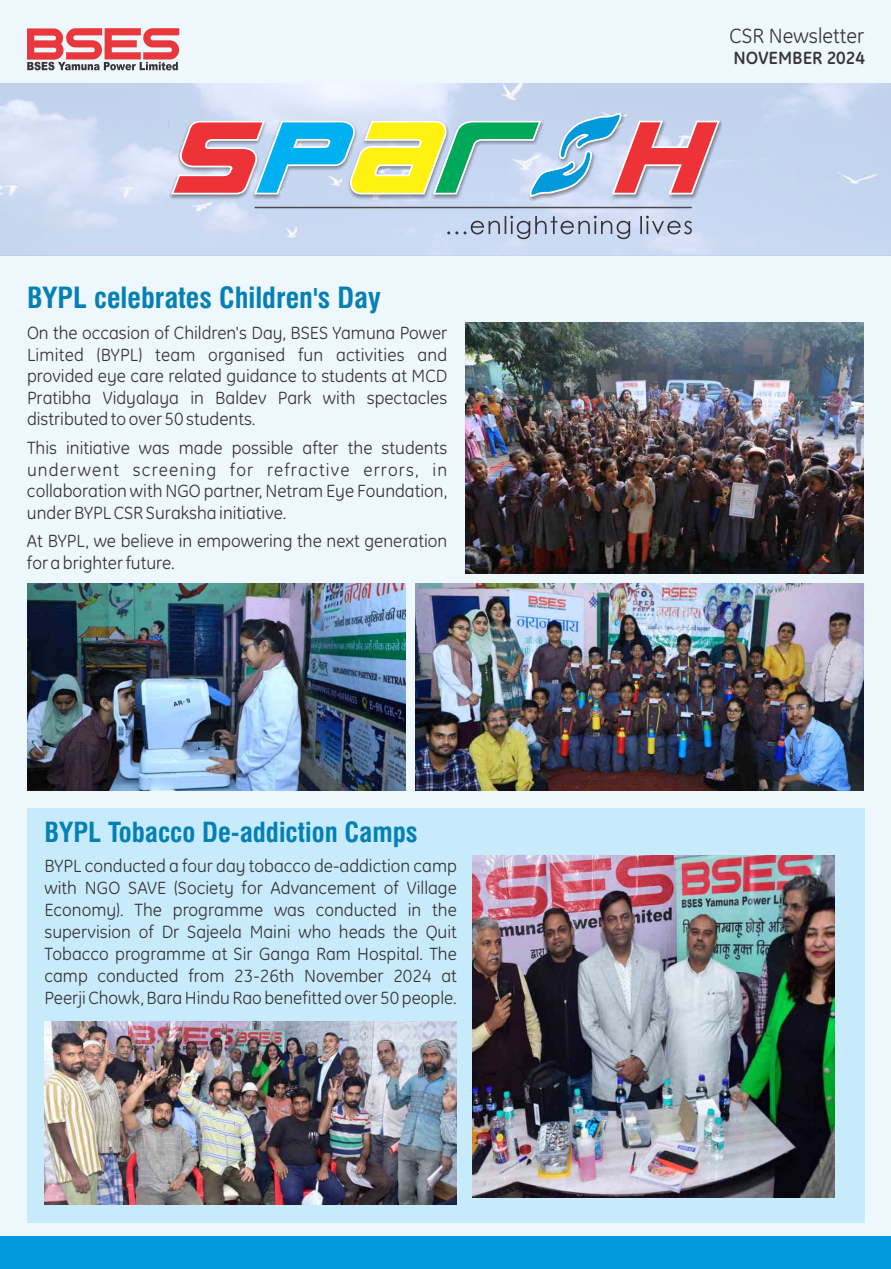
<style>
.page{position:relative;width:891px;height:1269px;background:#edf7fc}
.page>*{position:absolute;margin:0;border:0;box-sizing:border-box;transform-origin:0 0}
.t1{font:700 condensed 28.5px "Swiss 721 BT";color:#0580b5}
.t2{font:700 condensed 27px "Swiss 721 BT";color:#0580b5}
.t3{font:21px "GE Inspira";color:#383336}
.t4{font:18px/21.5px "GE Inspira";color:#383336;text-align:justify}
.t5{font:700 18px "GE Inspira";color:#383336}
</style>
<div class="page">
<img style="left:0;top:83px;width:891px;height:172px">
<svg style="left:447px;top:216px;width:245px;height:23px;background:#b5c0d5"></svg>
<div style="left:169px;top:113px;width:553px;height:89px;background:#383336;opacity:.49"></div>
<svg style="left:168px;top:93px;width:554px;height:106px;background:#babfc0"></svg>
<hr style="left:255px;top:207px;width:437px;height:1px;background:#4a4a4d">
<svg style="left:27px;top:28px;width:152px;height:42px"></svg>
<div style="left:0;top:1237px;width:891px;height:32px;background:#0099d9"></div>
<img style="left:465px;top:323px;width:399px;height:251px">
<img style="left:416px;top:583px;width:448px;height:208px">
<img style="left:27px;top:583px;width:379px;height:208px">
<div style="left:27px;top:808px;width:837px;height:414px;background:#c7ebfa"></div>
<img style="left:44px;top:1022px;width:413px;height:183px">
<img style="left:473px;top:855px;width:362px;height:343px">
<h1 class="t1" style="left:27px;top:286px;width:355px">BYPL celebrates Children's Day</h1>
<p class="t4" style="left:27px;top:324px;width:422px">On the occasion of Children's Day, BSES Yamuna Power Limited (BYPL) team organised fun activities and provided eye care related guidance to students at MCD Pratibha Vidyalaya in Baldev Park with spectacles distributed to over 50 students.</p>
<p class="t4" style="left:27px;top:439px;width:422px">This initiative was made possible after the students underwent screening for refractive errors, in collaboration with NGO partner, Netram Eye Foundation, under BYPL CSR Suraksha initiative.</p>
<p class="t4" style="left:27px;top:532px;width:422px">At BYPL, we believe in empowering the next generation for a brighter future.</p>
<h2 class="t2" style="left:45px;top:822px;width:375px">BYPL Tobacco De-addiction Camps</h2>
<p class="t4" style="left:44px;top:856px;width:414px;line-height:22px">BYPL conducted a four day tobacco de-addiction camp with NGO SAVE (Society for Advancement of Village Economy). The programme was conducted in the supervision of Dr Sajeela Maini who heads the Quit Tobacco programme at Sir Ganga Ram Hospital. The camp conducted from 23-26th November 2024 at Peerji Chowk, Bara Hindu Rao benefitted over 50 people.</p>
<p class="t3" style="left:730px;top:27px;width:136px">CSR Newsletter</p>
<p class="t5" style="left:734px;top:50px;width:133px">NOVEMBER 2024</p>
</div>
